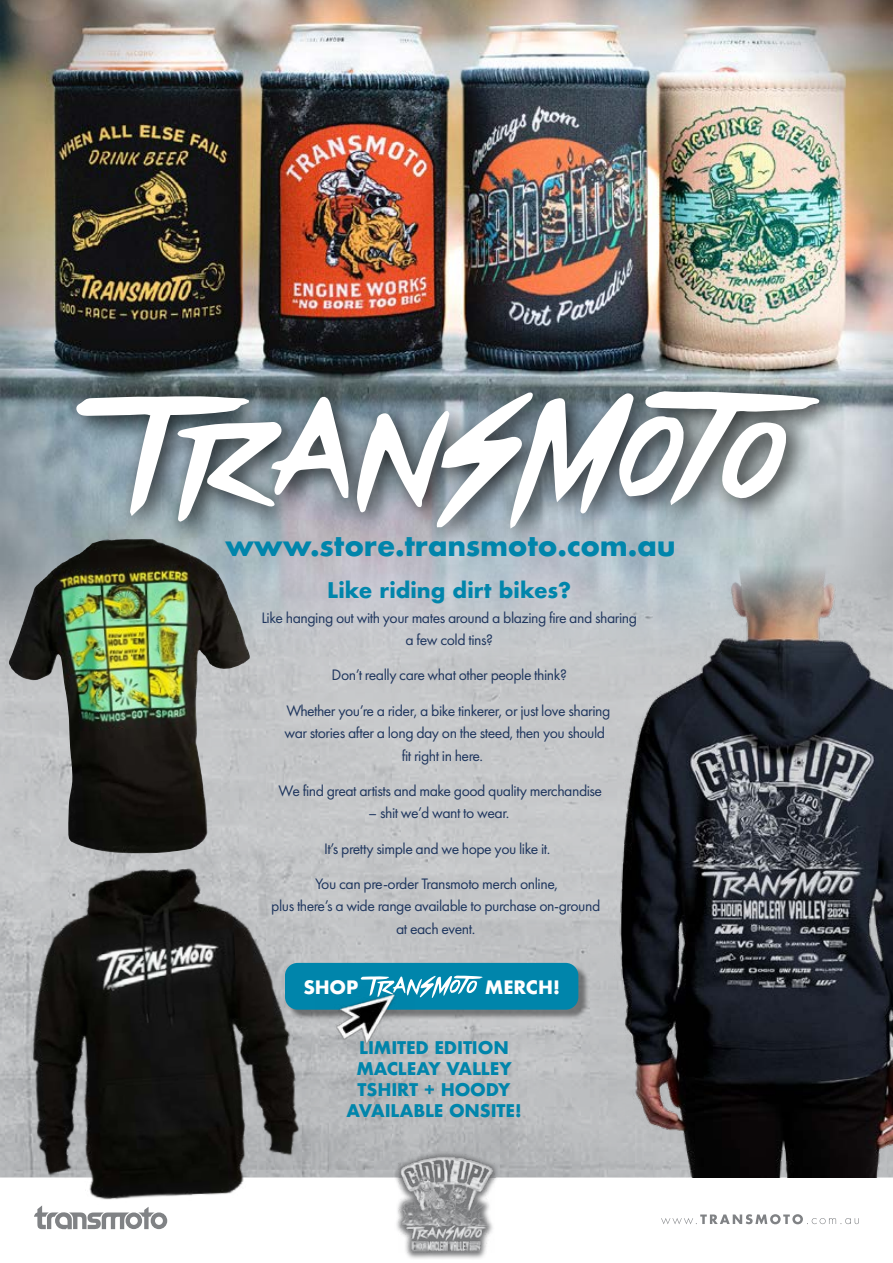
<style>
.page{position:relative;width:893px;height:1263px;background:#fff}
.page>*{position:absolute;margin:0;border:0;box-sizing:border-box;transform-origin:0 0}
.t1{font:700 28.35px "Futura";letter-spacing:-.01em;color:#0085ab}
.t2{font:700 21px "Futura";color:#0085ab}
.t3{font:700 18px "Futura";letter-spacing:-.01em;color:#fff}
.t4{font:700 16.95px/20.9px "Futura";letter-spacing:-.01em;color:#0085ab;text-align:center}
.t5{font:15.75px/22.5px "Futura PT";letter-spacing:-.03em;color:#1f365e;text-align:center}
</style>
<div class="page">
<svg style="left:0;top:684px;width:452px;height:494px;background:#c1c3c5"></svg>
<img style="left:452px;top:684px;width:441px;height:494px">
<div style="left:287px;top:965px;width:301px;height:55px;background:#000;opacity:.4"></div>
<div style="left:285px;top:963px;width:293px;height:47px;background:#0085ab;border-radius:13px"></div>
<svg style="left:361px;top:975px;width:121px;height:23px"></svg>
<img style="left:358px;top:986px;width:57px;height:66px">
<img style="left:0;top:850px;width:358px;height:380px">
<img style="left:0;top:0;width:893px;height:684px">
<div style="left:64px;top:379px;width:779px;height:173px;background:#000;opacity:.75"></div>
<svg style="left:76px;top:391px;width:743px;height:138px"></svg>
<img style="left:8px;top:537px;width:244px;height:317px">
<svg style="left:34px;top:1205px;width:133px;height:24px"></svg>
<svg style="left:661px;top:1214px;width:198px;height:10px"></svg>
<div style="left:393px;top:1150px;width:107px;height:110px;background:#636466;opacity:.85"></div>
<img style="left:399px;top:1155px;width:95px;height:97px">
<h1 class="t1" style="left:225px;top:525px;width:452px">www.store.transmoto.com.au</h1>
<h2 class="t2" style="left:327px;top:575px;width:246px">Like riding dirt bikes?</h2>
<p class="t5" style="left:261px;top:606px;width:377px">Like hanging out with your mates around a blazing fire and sharing a few cold tins?</p>
<p class="t5" style="left:332px;top:664px;width:237px">Don’t really care what other people think?</p>
<p class="t5" style="left:287px;top:699px;width:325px">Whether you’re a rider, a bike tinkerer, or just love sharing</p>
<p class="t5" style="left:284px;top:721px;width:322px">war stories after a long day on the steed, then you should</p>
<p class="t5" style="left:402px;top:744px;width:83px">fit right in here.</p>
<p class="t5" style="left:278px;top:779px;width:325px">We find great artists and make good quality merchandise</p>
<p class="t5" style="left:368px;top:802px;width:143px">– shit we’d want to wear.</p>
<p class="t5" style="left:324px;top:837px;width:228px">It’s pretty simple and we hope you like it.</p>
<p class="t5" style="left:271px;top:872px;width:331px">You can pre-order Transmoto merch online,<br>plus there’s a wide range available to purchase on-ground at each event.</p>
<p class="t3" style="left:303px;top:974px;width:56px">SHOP</p>
<p class="t3" style="left:485px;top:974px;width:77px">MERCH!</p>
<p class="t4" style="left:346px;top:1037px;width:177px">LIMITED EDITION<br>MACLEAY VALLEY<br>TSHIRT + HOODY<br>AVAILABLE ONSITE!</p>
</div>
